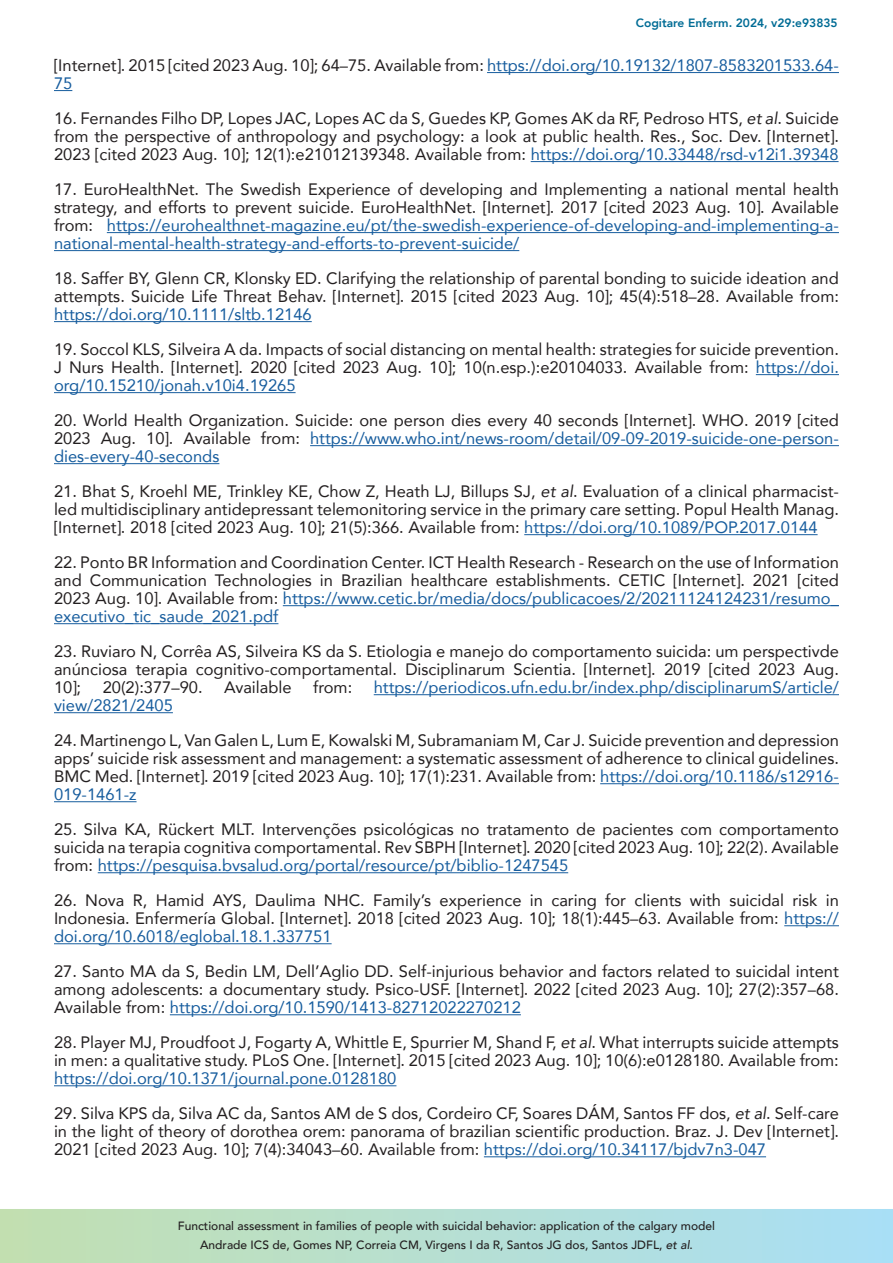
<style>
.page{position:relative;width:893px;height:1263px;background:#fff}
.page>*{position:absolute;margin:0;border:0;box-sizing:border-box;transform-origin:0 0}
.t1{font:16.5px/18px "Avenir";color:#231f20;text-align:justify}
.t2{font:16.5px "Avenir";color:#175d9e}
.t3{font:500 12px/18.6px "Avenir";color:#231f20;text-align:center}
.t4{font:800 12px "Avenir";color:#006c95}
.s1{color:#175d9e}
.s2{font-style:italic}
</style>
<div class="page">
<svg style="left:0;top:1209px;width:893px;height:54px;background:#b6dfd2"></svg>
<hr style="left:487px;top:72px;width:352px;height:1px;background:#175d9e">
<svg style="left:54px;top:90px;width:18px;height:1px"></svg>
<hr style="left:531px;top:161px;width:308px;height:1px;background:#175d9e">
<hr style="left:107px;top:232px;width:732px;height:1px;background:#175d9e">
<hr style="left:54px;top:250px;width:465px;height:1px;background:#175d9e">
<hr style="left:54px;top:321px;width:258px;height:1px;background:#175d9e">
<hr style="left:756px;top:374px;width:83px;height:1px;background:#175d9e">
<hr style="left:54px;top:392px;width:242px;height:1px;background:#175d9e">
<hr style="left:310px;top:445px;width:529px;height:1px;background:#175d9e">
<hr style="left:54px;top:463px;width:165px;height:1px;background:#175d9e">
<hr style="left:524px;top:534px;width:294px;height:1px;background:#175d9e">
<hr style="left:283px;top:605px;width:556px;height:1px;background:#175d9e">
<hr style="left:54px;top:623px;width:224px;height:1px;background:#175d9e">
<hr style="left:374px;top:694px;width:465px;height:1px;background:#175d9e">
<hr style="left:54px;top:712px;width:119px;height:1px;background:#175d9e">
<hr style="left:600px;top:783px;width:239px;height:1px;background:#175d9e">
<hr style="left:54px;top:801px;width:83px;height:1px;background:#175d9e">
<hr style="left:98px;top:872px;width:470px;height:1px;background:#175d9e">
<hr style="left:784px;top:925px;width:55px;height:1px;background:#175d9e">
<hr style="left:54px;top:943px;width:278px;height:1px;background:#175d9e">
<hr style="left:170px;top:1014px;width:351px;height:1px;background:#175d9e">
<hr style="left:54px;top:1085px;width:342px;height:1px;background:#175d9e">
<hr style="left:484px;top:1156px;width:282px;height:1px;background:#175d9e">
<p class="t4" style="left:636px;top:12px;width:203px">Cogitare Enferm. 2024, v29:e93835</p>
<p class="t1" style="left:54px;top:55px;width:786px">[Internet]. 2015 [cited 2023 Aug. 10]; 64–75. Available from: <span class="s1">https://doi.org/10.19132/1807-8583201533.64-<br>75</span></p>
<p class="t1" style="left:54px;top:108px;width:786px">16. Fernandes Filho DP, Lopes JAC, Lopes AC da S, Guedes KP, Gomes AK da RF, Pedroso HTS, <span class="s2">et al</span>. Suicide from the perspective of anthropology and psychology: a look at public health. Res., Soc. Dev. [Internet].<br>2023 [cited 2023 Aug. 10]; 12(1):e21012139348. Available from: <span class="s1">https://doi.org/10.33448/rsd-v12i1.39348</span></p>
<p class="t1" style="left:54px;top:179px;width:786px">17. EuroHealthNet. The Swedish Experience of developing and Implementing a national mental health strategy, and efforts to prevent suicide. EuroHealthNet. [Internet]. 2017 [cited 2023 Aug. 10]. Available from: <span class="s1">https://eurohealthnet-magazine.eu/pt/the-swedish-experience-of-developing-and-implementing-a&shy;national-mental-health-strategy-and-efforts-to-prevent-suicide/</span></p>
<p class="t1" style="left:54px;top:268px;width:786px">18. Saffer BY, Glenn CR, Klonsky ED. Clarifying the relationship of parental bonding to suicide ideation and attempts. Suicide Life Threat Behav. [Internet]. 2015 [cited 2023 Aug. 10]; 45(4):518–28. Available from: <span class="s1">https://doi.org/10.1111/sltb.12146</span></p>
<p class="t1" style="left:54px;top:339px;width:786px">19. Soccol KLS, Silveira A da. Impacts of social distancing on mental health: strategies for suicide prevention.<br>J Nurs Health. [Internet]. 2020 [cited 2023 Aug. 10]; 10(n.esp.):e20104033. Available from: <span class="s1">https://doi. org/10.15210/jonah.v10i4.19265</span></p>
<p class="t1" style="left:54px;top:410px;width:786px">20. World Health Organization. Suicide: one person dies every 40 seconds [Internet]. WHO. 2019 [cited 2023 Aug. 10]. Available from: <span class="s1">https://www.who.int/news-room/detail/09-09-2019-suicide-one-person&shy;dies-every-40-seconds</span></p>
<p class="t1" style="left:54px;top:481px;width:786px">21. Bhat S, Kroehl ME, Trinkley KE, Chow Z, Heath LJ, Billups SJ, <span class="s2">et al</span>. Evaluation of a clinical pharmacist&shy;led multidisciplinary antidepressant telemonitoring service in the primary care setting. Popul Health Manag. [Internet]. 2018 [cited 2023 Aug. 10]; 21(5):366. Available from: <span class="s1">https://doi.org/10.1089/POP.2017.0144</span></p>
<p class="t1" style="left:54px;top:552px;width:786px">22. Ponto BR Information and Coordination Center. ICT Health Research - Research on the use of Information and Communication Technologies in Brazilian healthcare establishments. CETIC [Internet]. 2021 [cited 2023 Aug. 10]. Available from: <span class="s1">https://www.cetic.br/media/docs/publicacoes/2/20211124124231/resumo_ executivo_tic_saude_2021.pdf</span></p>
<p class="t1" style="left:54px;top:641px;width:786px">23. Ruviaro N, Corrêa AS, Silveira KS da S. Etiologia e manejo do comportamento suicida: um perspectivde anúnciosa terapia cognitivo-comportamental. Disciplinarum Scientia. [Internet]. 2019 [cited 2023 Aug.<br>10];</p>
<p class="t1" style="left:103px;top:677px;width:101px">20(2):377–90.</p>
<p class="t1" style="left:224px;top:677px;width:69px">Available</p>
<p class="t1" style="left:313px;top:677px;width:41px">from:</p>
<p class="t2" style="left:374px;top:674px;width:467px">https://periodicos.ufn.edu.br/index.php/disciplinarumS/article/</p>
<p class="t2" style="left:54px;top:692px;width:120px">view/2821/2405</p>
<p class="t1" style="left:54px;top:730px;width:786px">24. Martinengo L, Van Galen L, Lum E, Kowalski M, Subramaniam M, Car J. Suicide prevention and depression apps’ suicide risk assessment and management: a systematic assessment of adherence to clinical guidelines.<br>BMC Med. [Internet]. 2019 [cited 2023 Aug. 10]; 17(1):231. Available from: <span class="s1">https://doi.org/10.1186/s12916- 019-1461-z</span></p>
<p class="t1" style="left:54px;top:819px;width:786px">25. Silva KA, Rückert MLT. Intervenções psicológicas no tratamento de pacientes com comportamento suicida na terapia cognitiva comportamental. Rev SBPH [Internet]. 2020 [cited 2023 Aug. 10]; 22(2). Available from: <span class="s1">https://pesquisa.bvsalud.org/portal/resource/pt/biblio-1247545</span></p>
<p class="t1" style="left:54px;top:890px;width:786px">26. Nova R, Hamid AYS, Daulima NHC. Family’s experience in caring for clients with suicidal risk in Indonesia. Enfermería Global. [Internet]. 2018 [cited 2023 Aug. 10]; 18(1):445–63. Available from: <span class="s1">https:// doi.org/10.6018/eglobal.18.1.337751</span></p>
<p class="t1" style="left:54px;top:961px;width:786px">27. Santo MA da S, Bedin LM, Dell’Aglio DD. Self-injurious behavior and factors related to suicidal intent among adolescents: a documentary study. Psico-USF. [Internet]. 2022 [cited 2023 Aug. 10]; 27(2):357–68.<br>Available from: <span class="s1">https://doi.org/10.1590/1413-82712022270212</span></p>
<p class="t1" style="left:54px;top:1032px;width:786px">28. Player MJ, Proudfoot J, Fogarty A, Whittle E, Spurrier M, Shand F, <span class="s2">et al</span>. What interrupts suicide attempts in men: a qualitative study. PLoS One. [Internet]. 2015 [cited 2023 Aug. 10]; 10(6):e0128180. Available from: <span class="s1">https://doi.org/10.1371/journal.pone.0128180</span></p>
<p class="t1" style="left:54px;top:1103px;width:786px">29. Silva KPS da, Silva AC da, Santos AM de S dos, Cordeiro CF, Soares DÁM, Santos FF dos, <span class="s2">et al</span>. Self-care in the light of theory of dorothea orem: panorama of brazilian scientific production. Braz. J. Dev [Internet].<br>2021 [cited 2023 Aug. 10]; 7(4):34043–60. Available from: <span class="s1">https://doi.org/10.34117/bjdv7n3-047</span></p>
<p class="t3" style="left:178px;top:1216px;width:539px">Functional assessment in families of people with suicidal behavior: application of the calgary model<br>Andrade ICS de, Gomes NP, Correia CM, Virgens I da R, Santos JG dos, Santos JDFL, <span class="s2">et al</span>.</p>
</div>
